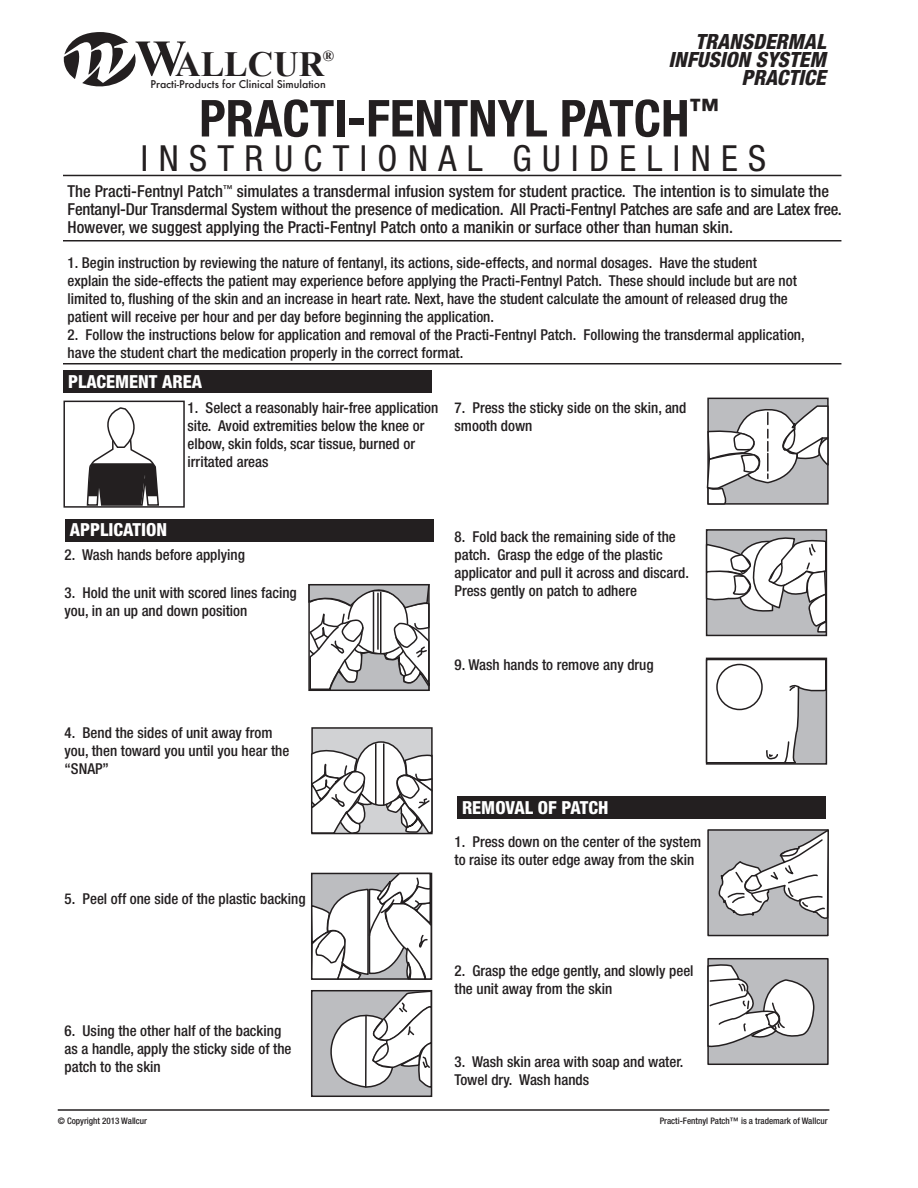
<style>
.page{position:relative;width:918px;height:1188px;background:#fff}
.page>*{position:absolute;margin:0;border:0;box-sizing:border-box;transform-origin:0 0}
.t1{font:700 condensed 51px "Helvetica Neue LT Std";color:#231f20}
.t2{font:condensed 36px "Helvetica Neue LT Std";letter-spacing:.29em;color:#231f20}
.t3{font:700 35.4px "Times New Roman";color:#231f20}
.t4{font:italic 800 condensed 21px/18px "Helvetica Neue LT Std";color:#231f20;text-align:right}
.t5{font:800 condensed 18px "Helvetica Neue LT Std";color:#fff}
.t6{font:500 condensed 16.5px/18px "Helvetica Neue LT Std";color:#231f20}
.t7{font:700 15.3px "Times New Roman";color:#231f20}
.t8{font:500 condensed 15px/18px "Helvetica Neue LT Std";color:#231f20}
.t9{font:500 10.5px "Futura";color:#231f20}
.t10{font:500 condensed 9px "Helvetica Neue LT Std";color:#231f20}
.s1{font-size:51.15px}
</style>
<div class="page">
<div style="left:63px;top:370px;width:369px;height:23px;background:#231f20"></div>
<div style="left:65px;top:519px;width:369px;height:23px;background:#231f20"></div>
<div style="left:457px;top:796px;width:369px;height:23px;background:#231f20"></div>
<div style="left:707px;top:958px;width:122px;height:107px;background:#bcbdc0;border:2px solid #231f20"></div>
<div style="left:63px;top:401px;width:122px;height:107px;border:2px solid #231f20"></div>
<div style="left:707px;top:829px;width:122px;height:107px;background:#bcbdc0;border:2px solid #231f20"></div>
<div style="left:707px;top:398px;width:122px;height:107px;background:#bcbdc0;border:2px solid #231f20"></div>
<svg style="left:86px;top:407px;width:74px;height:99px"></svg>
<svg style="left:308px;top:584px;width:125px;height:513px"></svg>
<svg style="left:706px;top:405px;width:123px;height:100px"></svg>
<svg style="left:705px;top:530px;width:123px;height:234px"></svg>
<svg style="left:717px;top:829px;width:112px;height:91px"></svg>
<svg style="left:707px;top:964px;width:107px;height:101px"></svg>
<svg style="left:63px;top:32px;width:73px;height:55px"></svg>
<hr style="left:63px;top:363px;width:778px;height:1px;background:#231f20">
<hr style="left:63px;top:240px;width:778px;height:2px;background:#231f20">
<hr style="left:63px;top:175px;width:778px;height:1px;background:#231f20">
<hr style="left:58px;top:1109px;width:771px;height:2px;background:#231f20">
<h3 class="t3" style="left:135px;top:40px;width:191px"><span class="s1">W</span>ALLCUR</h3>
<p class="t7" style="left:323px;top:45px;width:13px">®</p>
<p class="t9" style="left:151px;top:77px;width:177px">Practi-Products for Clinical Simulation</p>
<h3 class="t4" style="left:668px;top:33px;width:159px">TRANSDERMAL<br>INFUSION SYSTEM</h3>
<h3 class="t4" style="left:741px;top:69px;width:86px">PRACTICE</h3>
<h1 class="t1" style="left:199px;top:87px;width:521px">PRACTI-FENTNYL PATCH<sup>™</sup></h1>
<h2 class="t2" style="left:141px;top:137px;width:627px">INSTRUCTIONAL GUIDELINES</h2>
<p class="t6" style="left:68px;top:182px;width:776px">The Practi-Fentnyl Patch<sup>™</sup> simulates a transdermal infusion system for student practice. The intention is to simulate the<br>Fentanyl-Dur Transdermal System without the presence of medication. All Practi-Fentnyl Patches are safe and are Latex free.<br>However, we suggest applying the Practi-Fentnyl Patch onto a manikin or surface other than human skin.</p>
<p class="t8" style="left:68px;top:253px;width:731px">1. Begin instruction by reviewing the nature of fentanyl, its actions, side-effects, and normal dosages. Have the student explain the side-effects the patient may experience before applying the Practi-Fentnyl Patch. These should include but are not limited to, flushing of the skin and an increase in heart rate. Next, have the student calculate the amount of released drug the patient will receive per hour and per day before beginning the application.</p>
<p class="t8" style="left:68px;top:325px;width:739px">2. Follow the instructions below for application and removal of the Practi-Fentnyl Patch. Following the transdermal application, have the student chart the medication properly in the correct format.</p>
<p class="t5" style="left:68px;top:370px;width:136px">PLACEMENT AREA</p>
<p class="t8" style="left:188px;top:398px;width:252px">1. Select a reasonably hair-free application site. Avoid extremities below the knee or elbow, skin folds, scar tissue, burned or irritated areas</p>
<p class="t8" style="left:455px;top:398px;width:233px">7. Press the sticky side on the skin, and smooth down</p>
<p class="t5" style="left:70px;top:519px;width:99px">APPLICATION</p>
<p class="t8" style="left:65px;top:546px;width:182px">2. Wash hands before applying</p>
<p class="t8" style="left:65px;top:583px;width:234px">3. Hold the unit with scored lines facing you, in an up and down position</p>
<p class="t8" style="left:65px;top:723px;width:226px">4. Bend the sides of unit away from you, then toward you until you hear the “SNAP”</p>
<p class="t8" style="left:65px;top:889px;width:243px">5. Peel off one side of the plastic backing</p>
<p class="t8" style="left:455px;top:527px;width:236px">8. Fold back the remaining side of the patch. Grasp the edge of the plastic applicator and pull it across and discard.<br>Press gently on patch to adhere</p>
<p class="t8" style="left:455px;top:655px;width:201px">9. Wash hands to remove any drug</p>
<p class="t5" style="left:462px;top:796px;width:148px">REMOVAL OF PATCH</p>
<p class="t8" style="left:455px;top:832px;width:248px">1. Press down on the center of the system to raise its outer edge away from the skin</p>
<p class="t8" style="left:65px;top:1021px;width:228px">6. Using the other half of the backing as a handle, apply the sticky side of the patch to the skin</p>
<p class="t8" style="left:455px;top:961px;width:241px">2. Grasp the edge gently, and slowly peel the unit away from the skin</p>
<p class="t8" style="left:455px;top:1053px;width:230px">3. Wash skin area with soap and water.<br>Towel dry. Wash hands</p>
<p class="t10" style="left:58px;top:1116px;width:91px">© Copyright 2013 Wallcur</p>
<p class="t10" style="left:660px;top:1116px;width:169px">Practi-Fentnyl Patch™ is a trademark of Wallcur</p>
</div>
